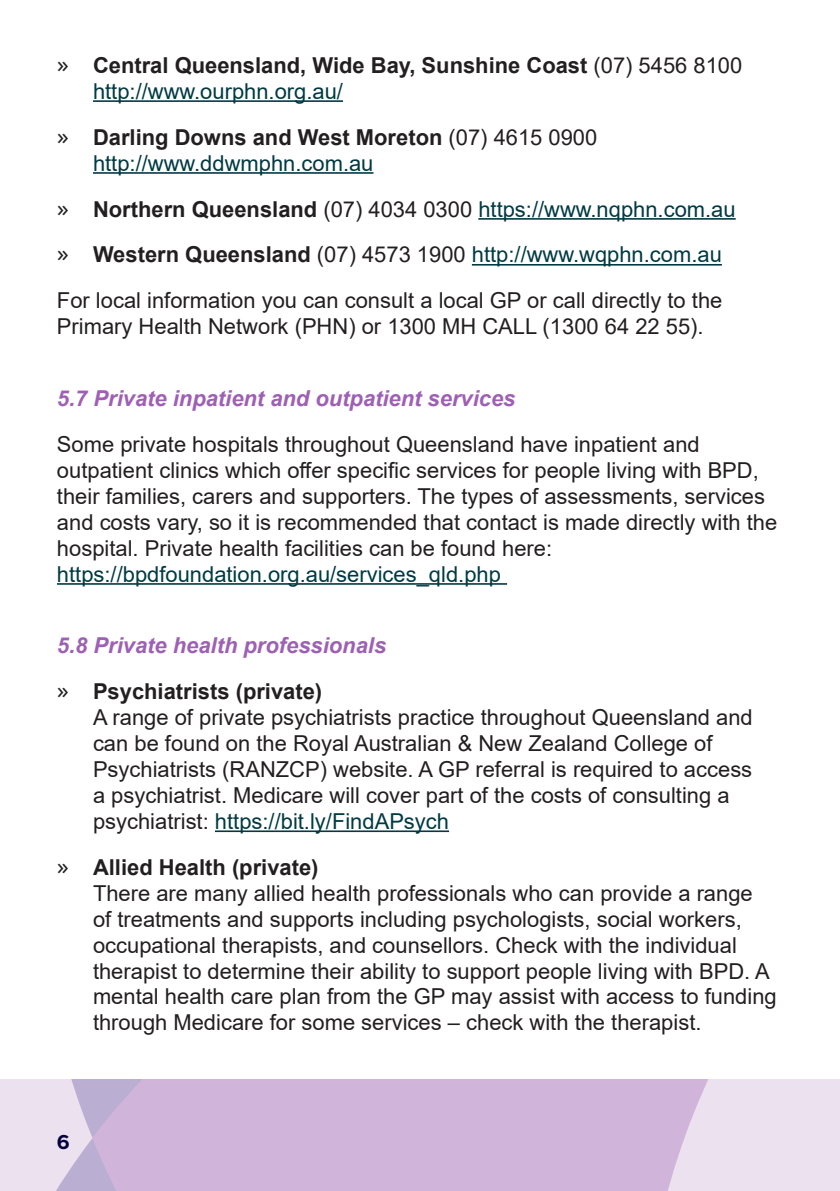
<style>
.page{position:relative;width:840px;height:1191px;background:#fff}
.page>*{position:absolute;margin:0;border:0;box-sizing:border-box;transform-origin:0 0}
.t1{font:22px/26px "Arial";color:#231f20}
.t2{font:700 22px/26px "Arial";color:#231f20}
.t3{font:22px "Arial";color:#003a42}
.t4{font:italic 700 22px "Arial";color:#9e60b4}
.t5{font:700 20px "Filson Pro";color:#07003e}
.s1{font-family:"Filson Pro";font-weight:400}
.s2{font-weight:400}
.s3{font-weight:400;color:#003a42}
.s4{font-family:"Filson Pro";color:#231f20}
.s5{font-weight:700;color:#231f20}
.s6{color:#231f20}
.s7{color:#003a42}
.s8{font-family:"Filson Pro"}
.s9{font-weight:700}
</style>
<div class="page">
<div style="left:0;top:1079px;width:39px;height:59px;background:#ece1ee"></div>
<svg style="left:0;top:1138px;width:92px;height:53px;fill:#ece1ee"></svg>
<svg style="left:39px;top:1079px;width:53px;height:59px;fill:#ece1ee"></svg>
<svg style="left:92px;top:1079px;width:747px;height:112px;fill:#d1b4da"></svg>
<hr style="left:93px;top:100px;width:250px;height:2px;background:#003a42">
<hr style="left:93px;top:172px;width:280px;height:2px;background:#003a42">
<hr style="left:478px;top:218px;width:257px;height:2px;background:#003a42">
<hr style="left:471px;top:264px;width:250px;height:2px;background:#003a42">
<hr style="left:57px;top:583px;width:450px;height:2px;background:#003a42">
<hr style="left:215px;top:830px;width:234px;height:2px;background:#003a42">
<p class="t2" style="left:93px;top:52px;width:650px;text-indent:-36px"><span class="s1">»</span> Central Queensland, Wide Bay, Sunshine Coast <span class="s2">(07) 5456 8100 </span><span class="s3">http://www.ourphn.org.au/</span></p>
<p class="t2" style="left:93px;top:124px;width:505px;text-indent:-36px"><span class="s1">»</span> Darling Downs and West Moreton <span class="s2">(07) 4615 0900 </span><span class="s3">http://www.ddwmphn.com.au</span></p>
<p class="t3" style="left:57px;top:194px;width:679px"><span class="s4">»</span> <span class="s5">Northern Queensland</span> <span class="s6">(07) 4034 0300</span> https://www.nqphn.com.au</p>
<p class="t3" style="left:57px;top:239px;width:666px"><span class="s4">»</span> <span class="s5">Western Queensland</span> <span class="s6">(07) 4573 1900</span> http://www.wqphn.com.au</p>
<p class="t1" style="left:57px;top:287px;width:666px">For local information you can consult a local GP or call directly to the<br>Primary Health Network (PHN) or 1300 MH CALL (1300 64 22 55).</p>
<p class="t4" style="left:57px;top:384px;width:459px">5.7 Private inpatient and outpatient services</p>
<p class="t1" style="left:57px;top:431px;width:721px">Some private hospitals throughout Queensland have inpatient and outpatient clinics which offer specific services for people living with BPD, their families, carers and supporters. The types of assessments, services and costs vary, so it is recommended that contact is made directly with the hospital. Private health facilities can be found here: <span class="s7">https://bpdfoundation.org.au/services_qld.php</span></p>
<p class="t4" style="left:57px;top:631px;width:330px">5.8 Private health professionals</p>
<p class="t1" style="left:93px;top:678px;width:661px;text-indent:-36px"><span class="s8">»</span> <span class="s9">Psychiatrists (private)<br></span>A range of private psychiatrists practice throughout Queensland and can be found on the Royal Australian &amp; New Zealand College of Psychiatrists (RANZCP) website. A GP referral is required to access a psychiatrist. Medicare will cover part of the costs of consulting a psychiatrist: <span class="s7">https://bit.ly/FindAPsych</span></p>
<p class="t1" style="left:93px;top:854px;width:685px;text-indent:-36px"><span class="s8">»</span> <span class="s9">Allied Health (private)<br></span>There are many allied health professionals who can provide a range<br>of treatments and supports including psychologists, social workers, occupational therapists, and counsellors. Check with the individual therapist to determine their ability to support people living with BPD. A mental health care plan from the GP may assist with access to funding through Medicare for some services – check with the therapist.</p>
<p class="t5" style="left:57px;top:1129px;width:14px">6</p>
</div>
